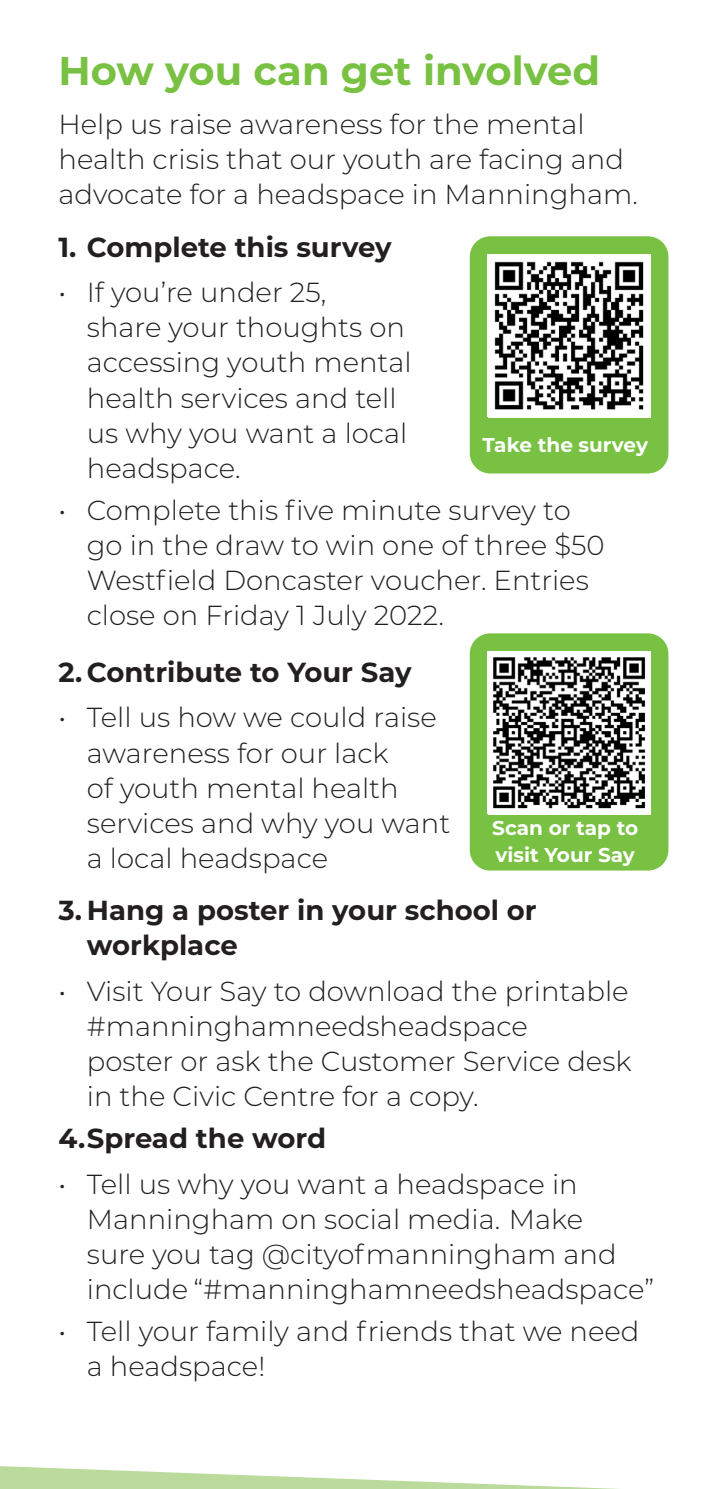
<style>
.page{position:relative;width:702px;height:1489px;background:#fff}
.page>*{position:absolute;margin:0;border:0;box-sizing:border-box;transform-origin:0 0}
.t1{font:700 40px "Montserrat";color:#79c142}
.bullets{font:300 27.5px/35px "Montserrat";color:#231f20}
.body{font:300 27.5px/35px "Montserrat";color:#231f20}
.body-2{font:700 27.5px/35px "Montserrat";color:#231f20}
.bullets-2{font:700 20px/26.5px "Montserrat";color:#fff}
</style>
<div class="page">
<div style="left:469px;top:236px;width:199px;height:237px;background:#79c142;border-radius:20px"></div>
<img style="left:488px;top:254px;width:162px;height:163px">
<div style="left:469px;top:633px;width:199px;height:237px;background:#79c142;border-radius:20px"></div>
<img style="left:488px;top:651px;width:162px;height:163px">
<svg style="left:0;top:1466px;width:592px;height:22px"></svg>
<h2 class="t1" style="left:58px;top:42px;width:543px">How you can get involved</h2>
<p class="body" style="left:58px;top:106px;width:581px">Help us raise awareness for the mental health crisis that our youth are facing and advocate for a headspace in Manningham.</p>
<p class="body-2" style="left:58px;top:228px;width:335px">1. Complete this survey</p>
<p class="bullets" style="left:87px;top:274px;width:326px;text-indent:-28px">• If you’re under 25,<br>share your thoughts on accessing youth mental health services and tell us why you want a local headspace.</p>
<p class="bullets" style="left:87px;top:491px;width:519px;text-indent:-28px">• Complete this five minute survey to go in the draw to win one of three $50<br>Westfield Doncaster voucher. Entries close on Friday 1 July 2022.</p>
<p class="body-2" style="left:58px;top:653px;width:354px">2. Contribute to Your Say</p>
<p class="bullets" style="left:87px;top:699px;width:365px;text-indent:-28px">• Tell us how we could raise awareness for our lack<br>of youth mental health services and why you want a local headspace</p>
<p class="body-2" style="left:87px;top:891px;width:451px;text-indent:-28px">3. Hang a poster in your school or workplace</p>
<p class="bullets" style="left:87px;top:972px;width:546px;text-indent:-28px">• Visit Your Say to download the printable #manninghamneedsheadspace<br>poster or ask the Customer Service desk in the Civic Centre for a copy.</p>
<p class="body-2" style="left:58px;top:1119px;width:269px">4.Spread the word</p>
<p class="bullets" style="left:87px;top:1165px;width:568px;text-indent:-28px">• Tell us why you want a headspace in Manningham on social media. Make<br>sure you tag @cityofmanningham and include “#manninghamneedsheadspace”</p>
<p class="bullets" style="left:87px;top:1312px;width:554px;text-indent:-28px">• Tell your family and friends that we need a headspace!</p>
<p class="bullets-2" style="left:482px;top:431px;width:167px">Take the survey</p>
<p class="bullets-2" style="left:492px;top:814px;width:147px">Scan or tap to visit Your Say</p>
</div>
